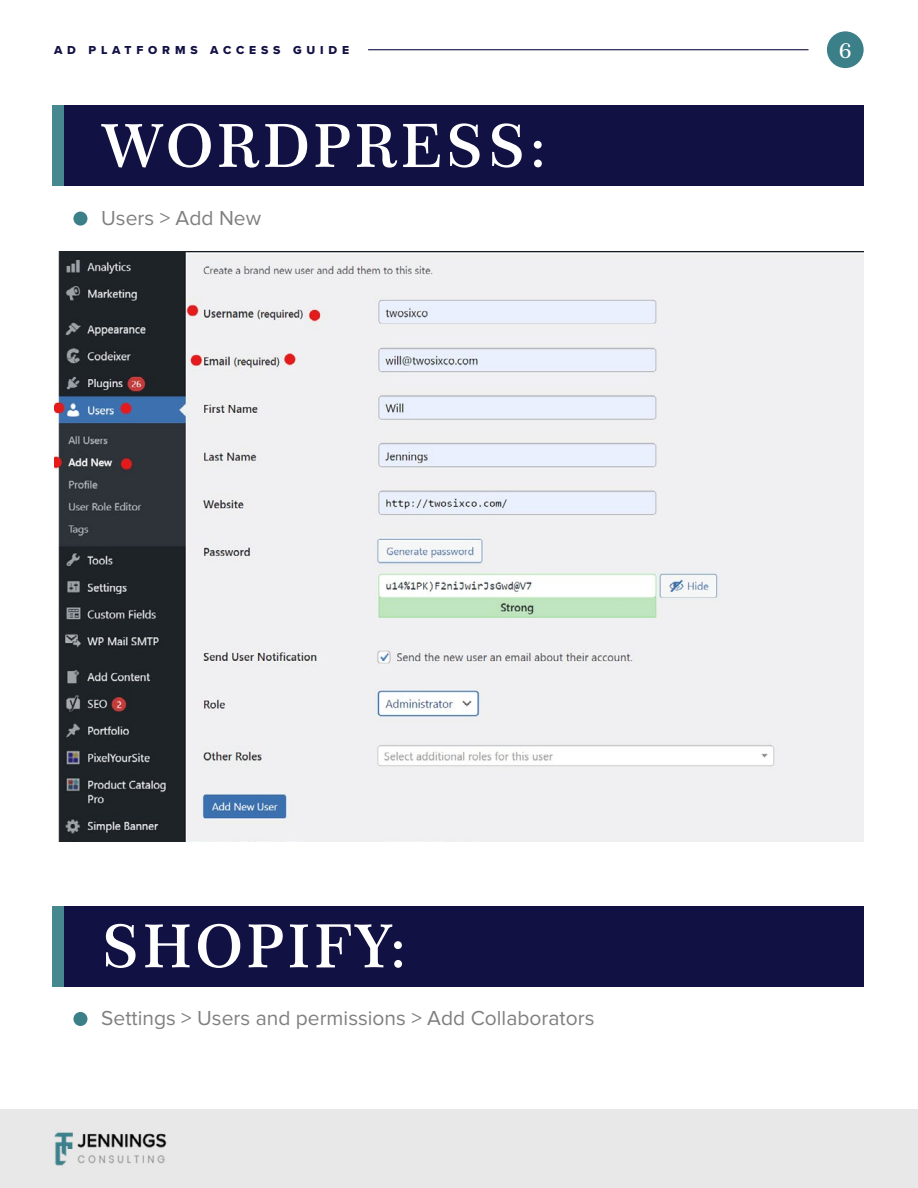
<style>
.page{position:relative;width:918px;height:1188px;background:#fff}
.page>*{position:absolute;margin:0;border:0;box-sizing:border-box;transform-origin:0 0}
.t1{font:600 60px "Century 751 BT";letter-spacing:.05em;color:#fff}
.t2{font:21px "Proxima Nova";color:#808080}
.t3{font:600 21px "Century 751 BT";color:#fff}
.t4{font:12px "Proxima Nova Extrabld";letter-spacing:.4em;color:#121144}
</style>
<div class="page">
<div style="left:0;top:1110px;width:918px;height:78px;background:#e8e8e9"></div>
<div style="left:827px;top:31px;width:37px;height:37px;background:#3b7f89;border-radius:50%"></div>
<div style="left:54px;top:105px;width:810px;height:81px;background:#121144"></div>
<div style="left:54px;top:906px;width:810px;height:81px;background:#121144"></div>
<div style="left:52px;top:105px;width:12px;height:81px;background:#478790"></div>
<div style="left:52px;top:906px;width:12px;height:81px;background:#478790"></div>
<div style="left:73px;top:212px;width:14px;height:14px;background:#3b7f89;border-radius:50%"></div>
<div style="left:73px;top:1012px;width:14px;height:14px;background:#3b7f89;border-radius:50%"></div>
<img style="left:54px;top:251px;width:810px;height:591px">
<hr style="left:368px;top:49px;width:440px;height:1px;background:#121144">
<img style="left:54px;top:1132px;width:113px;height:34px">
<p class="t4" style="left:54px;top:41px;width:297px">AD PLATFORMS ACCESS GUIDE</p>
<h1 class="t1" style="left:101px;top:109px;width:447px">WORDPRESS:</h1>
<p class="t2" style="left:101px;top:208px;width:161px">Users &gt; Add New</p>
<p class="t3" style="left:839px;top:37px;width:14px">6</p>
<h1 class="t1" style="left:101px;top:909px;width:308px">SHOPIFY:</h1>
<p class="t2" style="left:101px;top:1009px;width:495px">Settings &gt; Users and permissions &gt; Add Collaborators</p>
</div>
